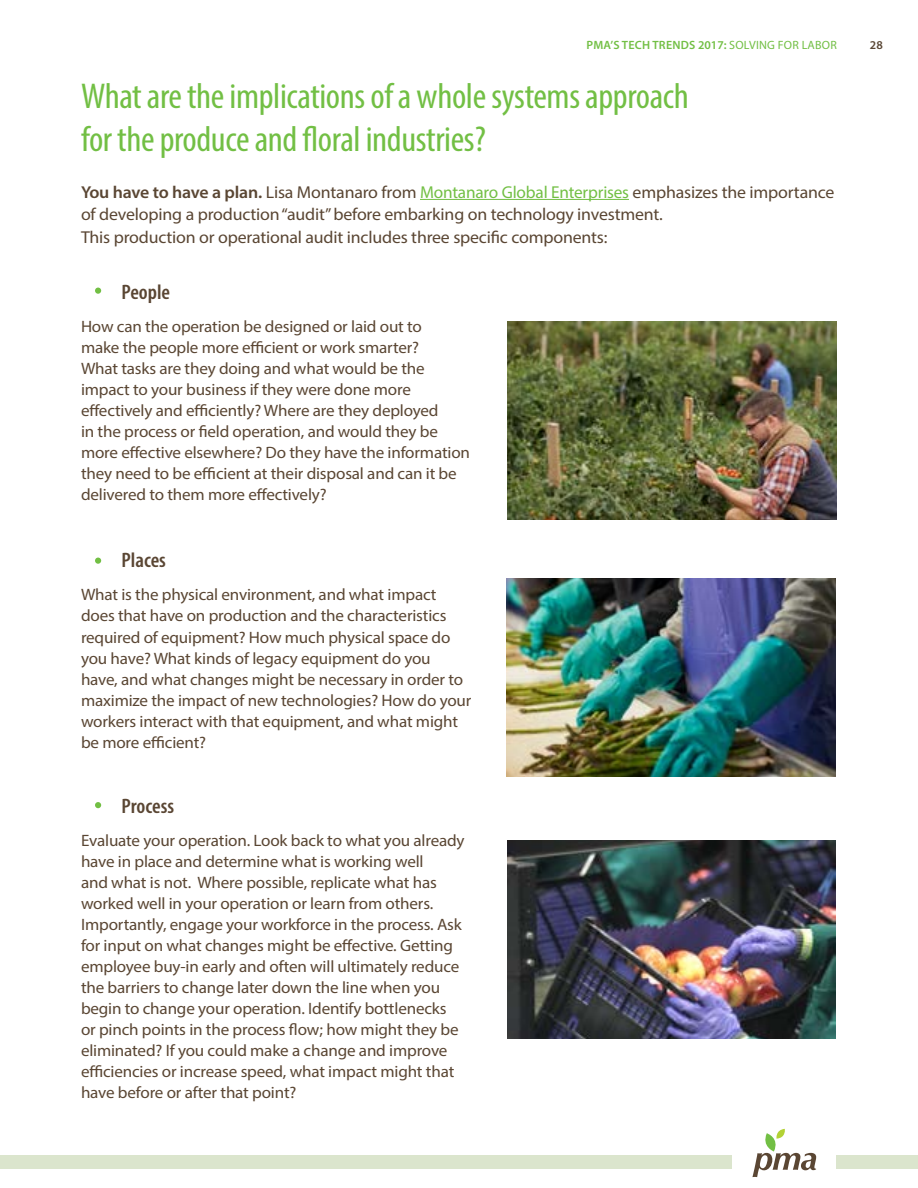
<style>
.page{position:relative;width:918px;height:1188px;background:#fff}
.page>*{position:absolute;margin:0;border:0;box-sizing:border-box;transform-origin:0 0}
.t1{font:condensed 36px/43.2px "Myriad Pro";letter-spacing:-.01em;color:#72bf44;scale:1.04 1}
.t2{font:600 condensed 21px "Myriad Pro";color:#5a4633;scale:1.04 1}
.t3{font:17.25px/22.5px "Myriad Pro";letter-spacing:-.01em;color:#5a4633;scale:1.04 1}
.t4{font:16.5px/21px "Myriad Pro";letter-spacing:-.01em;color:#5a4633;scale:1.04 1}
.t5{font:600 12px "Myriad Pro";letter-spacing:.02em;color:#72bf44}
.t6{font:600 12px "Myriad Pro";color:#5a4735}
.s1{font-weight:400}
.s2{font-weight:600}
.s3{color:#72bf44}
</style>
<div class="page">
<svg style="left:752px;top:1129px;width:64px;height:48px"></svg>
<div style="left:0;top:1155px;width:732px;height:13px;background:#dbe5cd"></div>
<div style="left:837px;top:1155px;width:81px;height:13px;background:#dbe5cd"></div>
<hr style="left:420px;top:199px;width:209px;height:1px;background:#72bf44">
<img style="left:508px;top:322px;width:329px;height:198px">
<img style="left:506px;top:578px;width:329px;height:198px">
<img style="left:508px;top:841px;width:328px;height:198px">
<svg style="left:95px;top:288px;width:6px;height:6px"></svg>
<svg style="left:95px;top:558px;width:6px;height:6px"></svg>
<svg style="left:95px;top:802px;width:6px;height:6px"></svg>
<p class="t5" style="left:587px;top:37px;width:252px">PMA’S TECH TRENDS 2017: <span class="s1">SOLVING FOR LABOR</span></p>
<p class="t6" style="left:870px;top:37px;width:14px">28</p>
<h1 class="t1" style="left:81px;top:74px;width:586px">What are the implications of a whole systems approach for the produce and floral industries?</h1>
<p class="t3" style="left:81px;top:180px;width:726px"><span class="s2">You have to have a plan.</span> Lisa Montanaro from <span class="s3">Montanaro Global Enterprises</span> emphasizes the importance of developing a production “audit” before embarking on technology investment.<br>This production or operational audit includes three specific components:</p>
<p class="t2" style="left:122px;top:281px;width:48px">People</p>
<p class="t4" style="left:81px;top:316px;width:376px">How can the operation be designed or laid out to<br>make the people more efficient or work smarter?<br>What tasks are they doing and what would be the impact to your business if they were done more effectively and efficiently? Where are they deployed<br>in the process or field operation, and would they be more effective elsewhere? Do they have the information they need to be efficient at their disposal and can it be delivered to them more effectively?</p>
<p class="t2" style="left:122px;top:549px;width:44px">Places</p>
<p class="t4" style="left:81px;top:584px;width:377px">What is the physical environment, and what impact does that have on production and the characteristics required of equipment? How much physical space do you have? What kinds of legacy equipment do you have, and what changes might be necessary in order to maximize the impact of new technologies? How do your workers interact with that equipment, and what might be more efficient?</p>
<p class="t2" style="left:122px;top:795px;width:52px">Process</p>
<p class="t4" style="left:81px;top:830px;width:370px">Evaluate your operation. Look back to what you already have in place and determine what is working well<br>and what is not. Where possible, replicate what has worked well in your operation or learn from others.<br>Importantly, engage your workforce in the process. Ask for input on what changes might be effective. Getting employee buy-in early and often will ultimately reduce the barriers to change later down the line when you begin to change your operation. Identify bottlenecks or pinch points in the process flow; how might they be eliminated? If you could make a change and improve efficiencies or increase speed, what impact might that have before or after that point?</p>
</div>
